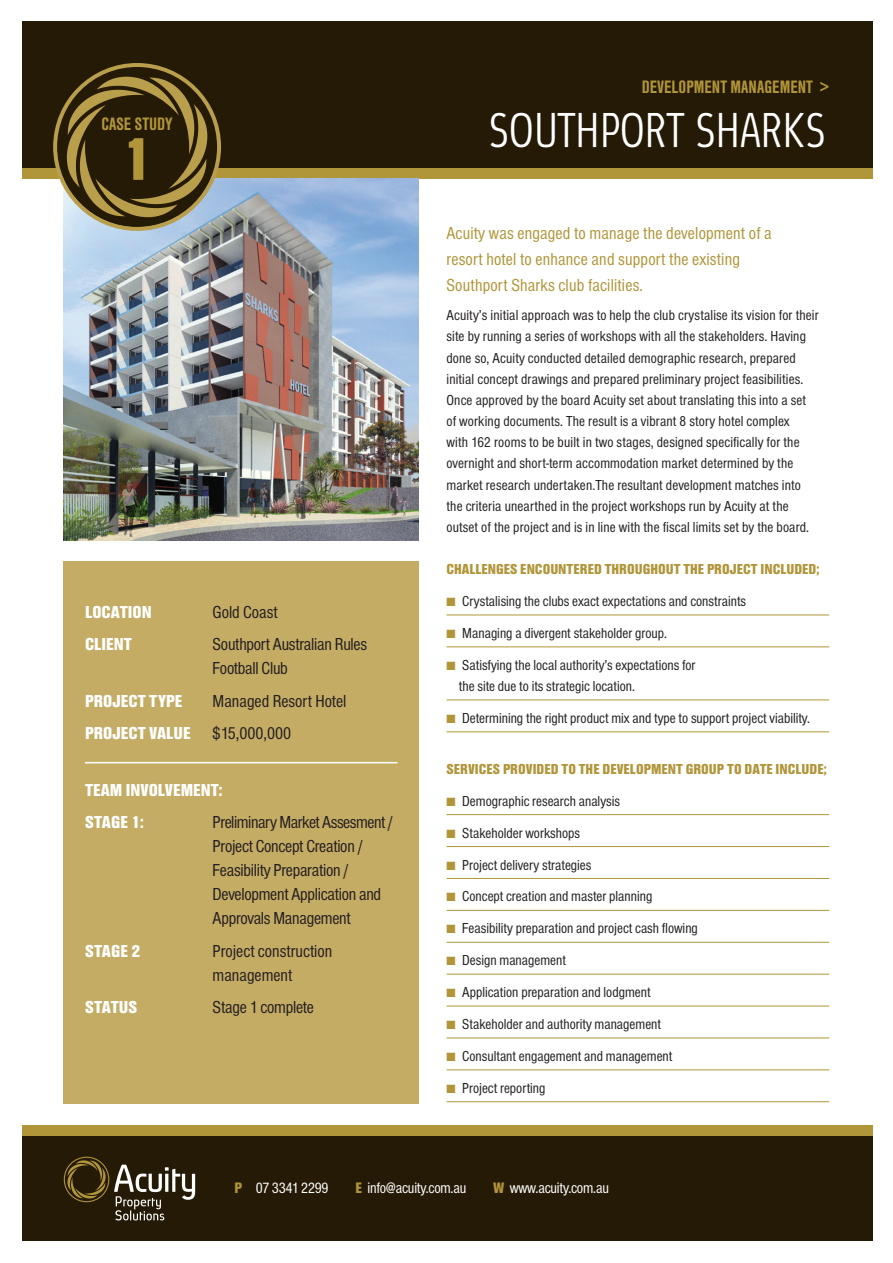
<style>
.page{position:relative;width:893px;height:1263px;background:#fff}
.page>*{position:absolute;margin:0;border:0;box-sizing:border-box;transform-origin:0 0}
.t1{font:900 condensed 63.75px "Nimbus Sans T";color:#b19539}
.t2{font:300 45px "Absolut Pro Cond";color:#fff}
.t3{font:700 condensed 18.6px "Nimbus Sans T";color:#b19539}
.t4{font:condensed 18px/24px "Nimbus Sans T";letter-spacing:-.015em;color:#231f20}
.t5{font:condensed 18px/25.7px "Nimbus Sans T";letter-spacing:.01em;color:#b19539}
.t6{font:900 condensed 18px/32.5px "Nimbus Sans T";color:#fff}
.t7{font:condensed 15.75px "Nimbus Sans T";letter-spacing:-.015em;color:#fff}
.t8{font:condensed 15px/21.1px "Nimbus Sans T";letter-spacing:.005em;color:#231f20}
.t9{font:900 condensed 15px "Nimbus Sans T";color:#b19539}
.s1{font-weight:900;color:#fff}
.s2{color:#b19539}
.s3{font-weight:900;color:#b19539}
</style>
<div class="page">
<div style="left:23px;top:21px;width:850px;height:158px;background:#251a05"></div>
<div style="left:23px;top:168px;width:850px;height:11px;background:#b19539"></div>
<div style="left:23px;top:1135px;width:850px;height:106px;background:#251a05"></div>
<img style="left:64px;top:179px;width:355px;height:361px">
<div style="left:64px;top:561px;width:355px;height:542px;background:#c5ac65"></div>
<hr style="left:85px;top:762px;width:313px;height:1px;background:#fff">
<svg style="left:53px;top:63px;width:168px;height:168px"></svg>
<hr style="left:446px;top:615px;width:383px;height:1px;background:#b19539">
<hr style="left:446px;top:646px;width:383px;height:1px;background:#b19539">
<hr style="left:446px;top:699px;width:383px;height:1px;background:#b19539">
<hr style="left:446px;top:731px;width:383px;height:1px;background:#b19539">
<hr style="left:446px;top:814px;width:383px;height:1px;background:#b19539">
<hr style="left:446px;top:846px;width:383px;height:1px;background:#b19539">
<hr style="left:446px;top:878px;width:383px;height:1px;background:#b19539">
<hr style="left:446px;top:910px;width:383px;height:1px;background:#b19539">
<hr style="left:446px;top:942px;width:383px;height:1px;background:#b19539">
<hr style="left:446px;top:974px;width:383px;height:1px;background:#b19539">
<hr style="left:446px;top:1006px;width:383px;height:1px;background:#b19539">
<hr style="left:446px;top:1037px;width:383px;height:1px;background:#b19539">
<hr style="left:446px;top:1069px;width:383px;height:1px;background:#b19539">
<hr style="left:446px;top:1101px;width:383px;height:1px;background:#b19539">
<svg style="left:64px;top:1157px;width:131px;height:63px"></svg>
<div style="left:23px;top:1125px;width:850px;height:10px;background:#b19539"></div>
<p class="t3" style="left:101px;top:113px;width:73px">CASE STUDY</p>
<h1 class="t1" style="left:122px;top:121px;width:33px">1</h1>
<p class="t6" style="left:85px;top:595px;width:68px">LOCATION</p>
<p class="t4" style="left:213px;top:600px;width:67px">Gold Coast</p>
<p class="t6" style="left:85px;top:628px;width:48px">CLIENT</p>
<p class="t4" style="left:213px;top:632px;width:156px">Southport Australian Rules<br>Football Club</p>
<p class="t6" style="left:85px;top:684px;width:99px">PROJECT TYPE</p>
<p class="t4" style="left:85px;top:684px;width:263px;line-height:32.5px;text-indent:128px">Managed Resort Hotel<br><span class="s1">PROJECT VALUE</span> $15,000,000</p>
<p class="t6" style="left:85px;top:773px;width:139px">TEAM INVOLVEMENT:<br>STAGE 1:</p>
<p class="t4" style="left:213px;top:810px;width:182px">Preliminary Market Assesment /<br>Project Concept Creation /<br>Feasibility Preparation /<br>Development Application and<br>Approvals Management</p>
<p class="t6" style="left:85px;top:934px;width:57px">STAGE 2</p>
<p class="t4" style="left:213px;top:939px;width:121px">Project construction management</p>
<p class="t6" style="left:85px;top:991px;width:53px">STATUS</p>
<p class="t4" style="left:213px;top:995px;width:103px">Stage 1 complete</p>
<p class="t3" style="left:642px;top:76px;width:189px">DEVELOPMENT MANAGEMENT &gt;</p>
<h2 class="t2" style="left:492px;top:112px;width:339px">SOUTHPORT SHARKS</h2>
<p class="t5" style="left:446px;top:220px;width:327px">Acuity was engaged to manage the development of a resort hotel to enhance and support the existing<br>Southport Sharks club facilities.</p>
<p class="t8" style="left:446px;top:304px;width:374px">Acuity’s initial approach was to help the club crystalise its vision for their site by running a series of workshops with all the stakeholders. Having done so, Acuity conducted detailed demographic research, prepared initial concept drawings and prepared preliminary project feasibilities.<br>Once approved by the board Acuity set about translating this into a set of working documents. The result is a vibrant 8 story hotel complex<br>with 162 rooms to be built in two stages, designed specifically for the overnight and short-term accommodation market determined by the market research undertaken.The resultant development matches into the criteria unearthed in the project workshops run by Acuity at the outset of the project and is in line with the fiscal limits set by the board.</p>
<p class="t9" style="left:446px;top:560px;width:374px">CHALLENGES ENCOUNTERED THROUGHOUT THE PROJECT INCLUDED;</p>
<p class="t8" style="left:446px;top:590px;width:301px"><span class="s2">■</span> Crystalising the clubs exact expectations and constraints</p>
<p class="t8" style="left:446px;top:622px;width:222px"><span class="s2">■</span> Managing a divergent stakeholder group.</p>
<p class="t8" style="left:459px;top:654px;width:238px;text-indent:-12px"><span class="s2">■</span> Satisfying the local authority’s expectations for the site due to its strategic location.</p>
<p class="t8" style="left:446px;top:707px;width:365px"><span class="s2">■</span> Determining the right product mix and type to support project viability.</p>
<p class="t9" style="left:446px;top:760px;width:382px">SERVICES PROVIDED TO THE DEVELOPMENT GROUP TO DATE INCLUDE;</p>
<p class="t8" style="left:446px;top:790px;width:175px"><span class="s2">■</span> Demographic research analysis</p>
<p class="t8" style="left:446px;top:822px;width:135px"><span class="s2">■</span> Stakeholder workshops</p>
<p class="t8" style="left:446px;top:854px;width:146px"><span class="s2">■</span> Project delivery strategies</p>
<p class="t8" style="left:446px;top:886px;width:207px"><span class="s2">■</span> Concept creation and master planning</p>
<p class="t8" style="left:446px;top:917px;width:253px"><span class="s2">■</span> Feasibility preparation and project cash flowing</p>
<p class="t8" style="left:446px;top:949px;width:121px"><span class="s2">■</span> Design management</p>
<p class="t8" style="left:446px;top:981px;width:206px"><span class="s2">■</span> Application preparation and lodgment</p>
<p class="t8" style="left:446px;top:1013px;width:216px"><span class="s2">■</span> Stakeholder and authority management</p>
<p class="t8" style="left:446px;top:1045px;width:227px"><span class="s2">■</span> Consultant engagement and management</p>
<p class="t8" style="left:446px;top:1077px;width:101px"><span class="s2">■</span> Project reporting</p>
<p class="t7" style="left:235px;top:1178px;width:96px"><span class="s3">P</span> 07 3341 2299</p>
<p class="t7" style="left:355px;top:1178px;width:112px"><span class="s3">E</span> info@acuity.com.au</p>
<p class="t7" style="left:493px;top:1178px;width:117px"><span class="s3">W</span> www.acuity.com.au</p>
</div>
